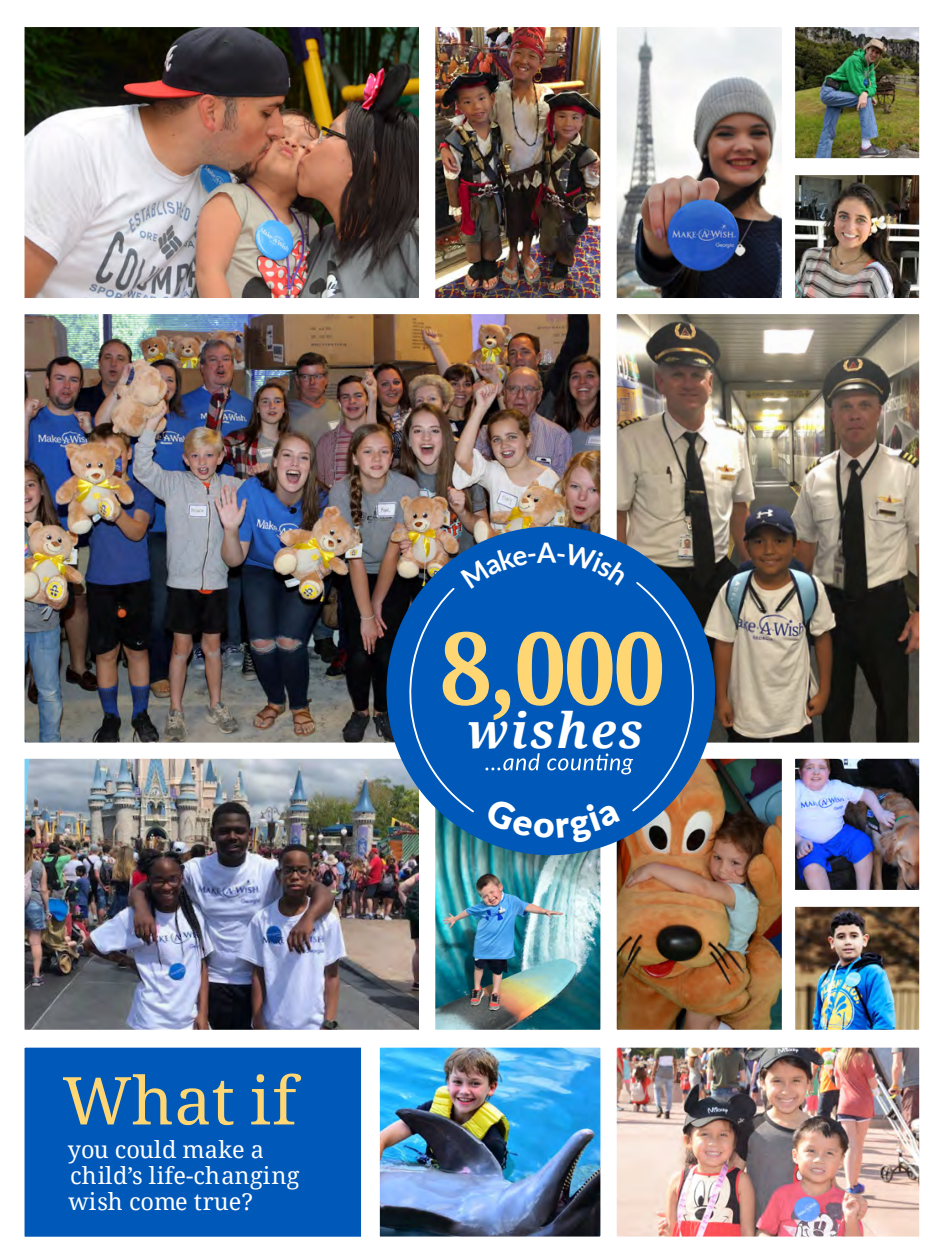
<style>
.page{position:relative;width:945px;height:1260px;background:#fff}
.page>*{position:absolute;margin:0;border:0;box-sizing:border-box;transform-origin:0 0}
.t1{font:700 100.98px "Droid Serif";color:#ffd674;scale:.92 1}
.t2{font:66.15px "Droid Serif";letter-spacing:.005em;color:#ffd674}
.t3{font:italic 700 48.65px "Droid Serif";letter-spacing:.05em;color:#fff}
.t4{font:23.45px/26.4px "Droid Serif";color:#fff}
</style>
<div class="page">
<img style="left:26px;top:28px;width:392px;height:269px">
<div style="left:16px;top:18px;width:412px;height:289px;border:9px solid #fff"></div>
<img style="left:437px;top:28px;width:162px;height:269px">
<div style="left:427px;top:18px;width:182px;height:289px;border:9px solid #fff"></div>
<img style="left:437px;top:843px;width:162px;height:186px">
<div style="left:427px;top:750px;width:182px;height:289px;border:9px solid #fff"></div>
<img style="left:26px;top:760px;width:392px;height:269px">
<div style="left:16px;top:750px;width:412px;height:289px;border:9px solid #fff"></div>
<img style="left:26px;top:315px;width:573px;height:426px">
<div style="left:16px;top:305px;width:593px;height:446px;border:9px solid #fff"></div>
<div style="left:16px;top:1039px;width:354px;height:206px;background:#0058b8;border:9px solid #fff"></div>
<img style="left:618px;top:28px;width:163px;height:269px">
<div style="left:608px;top:18px;width:183px;height:289px;border:9px solid #fff"></div>
<img style="left:618px;top:760px;width:163px;height:269px">
<div style="left:608px;top:750px;width:183px;height:289px;border:9px solid #fff"></div>
<img style="left:618px;top:315px;width:300px;height:426px">
<div style="left:608px;top:305px;width:320px;height:446px;border:9px solid #fff"></div>
<img style="left:796px;top:28px;width:122px;height:129px">
<div style="left:786px;top:18px;width:142px;height:149px;border:9px solid #fff"></div>
<img style="left:796px;top:760px;width:122px;height:129px">
<div style="left:786px;top:750px;width:142px;height:149px;border:9px solid #fff"></div>
<img style="left:796px;top:176px;width:122px;height:121px">
<div style="left:786px;top:166px;width:142px;height:141px;border:9px solid #fff"></div>
<img style="left:796px;top:908px;width:122px;height:121px">
<div style="left:786px;top:898px;width:142px;height:141px;border:9px solid #fff"></div>
<img style="left:381px;top:1049px;width:218px;height:186px">
<div style="left:371px;top:1039px;width:238px;height:206px;border:9px solid #fff"></div>
<img style="left:618px;top:1049px;width:300px;height:186px">
<div style="left:608px;top:1039px;width:320px;height:206px;border:9px solid #fff"></div>
<div style="left:386px;top:527px;width:329px;height:328px;background:#0058b8;border-radius:50%"></div>
<svg style="left:397px;top:542px;width:312px;height:301px"></svg>
<h2 class="t2" style="left:62px;top:1055px;width:236px">What if</h2>
<p class="t4" style="left:68px;top:1135px;width:233px">you could make a child’s life-changing wish come true?</p>
<p class="t1" style="left:440px;top:598px;width:246px">8,000</p>
<p class="t3" style="left:467px;top:697px;width:178px">wishes</p>
</div>
